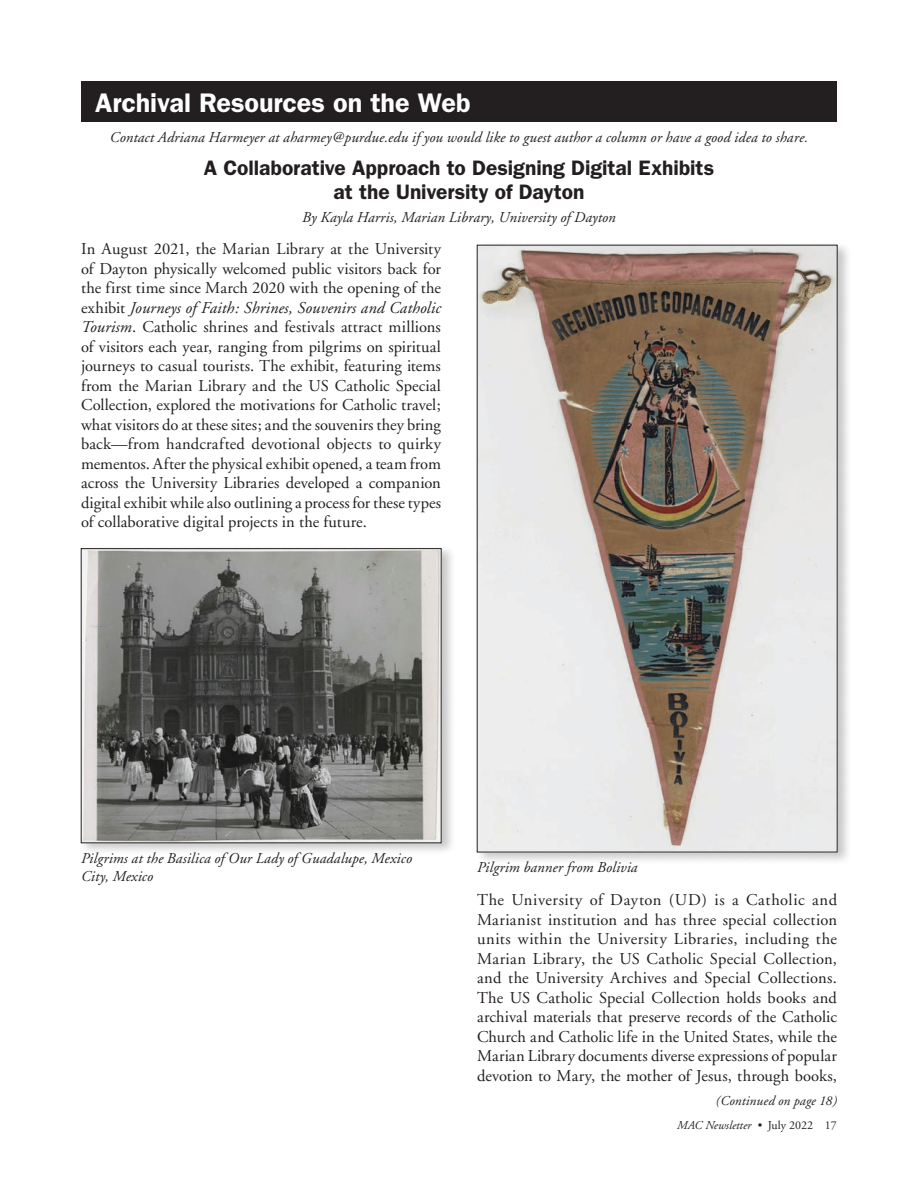
<style>
.page{position:relative;width:918px;height:1188px;background:#fff}
.page>*{position:absolute;margin:0;border:0;box-sizing:border-box;transform-origin:0 0}
.Page_head{font:600 27px "ITC Franklin Gothic Std";letter-spacing:-.005em;color:#fff}
.Big_Article_Headline{font:600 21px/24px "ITC Franklin Gothic Std";color:#231f20;text-align:center}
.Body_Text_2021{font:16.5px/19.5px "Adobe Garamond";letter-spacing:.005em;color:#231f20;text-align:justify}
.Art_Author_2021_span{font:italic 15px "Adobe Garamond";letter-spacing:.01em;color:#231f20}
.Photo_Credits{font:italic 15px/18px "Adobe Garamond";letter-spacing:.01em;color:#231f20}
.Continued{font:italic 13.5px "Adobe Garamond";letter-spacing:.01em;color:#231f20}
.t1{font:italic 12px "Adobe Garamond";color:#231f20}
.s1{font-style:italic}
.s2{font-style:normal}
</style>
<div class="page">
<div style="left:79px;top:545px;width:377px;height:311px;background:#231f20;opacity:.25"></div>
<img style="left:83px;top:550px;width:356px;height:291px">
<div style="left:475px;top:241px;width:377px;height:624px;background:#231f20;opacity:.25"></div>
<img style="left:479px;top:247px;width:356px;height:603px">
<div style="left:81px;top:81px;width:756px;height:41px;background:#231f20"></div>
<p class="Page_head" style="left:95px;top:86px;width:377px">Archival Resources on the Web</p>
<p class="Art_Author_2021_span" style="left:110px;top:130px;width:700px">Contact Adriana Harmeyer at aharmey@purdue.edu if you would like to guest author a column or have a good idea to share.</p>
<p class="Big_Article_Headline" style="left:204px;top:156px;width:512px">A Collaborative Approach to Designing Digital Exhibits at the University of Dayton</p>
<p class="Art_Author_2021_span" style="left:302px;top:209px;width:315px">By Kayla Harris, Marian Library, University of Dayton</p>
<p class="Body_Text_2021" style="left:81px;top:240px;width:362px">In August 2021, the Marian Library at the University of Dayton physically welcomed public visitors back for the first time since March 2020 with the opening of the exhibit <span class="s1">Journeys of Faith: Shrines, Souvenirs and Catholic Tourism</span>. Catholic shrines and festivals attract millions of visitors each year, ranging from pilgrims on spiritual journeys to casual tourists. The exhibit, featuring items from the Marian Library and the US Catholic Special Collection, explored the motivations for Catholic travel; what visitors do at these sites; and the souvenirs they bring back—from handcrafted devotional objects to quirky mementos. After the physical exhibit opened, a team from across the University Libraries developed a companion digital exhibit while also outlining a process for these types of collaborative digital projects in the future.</p>
<p class="Photo_Credits" style="left:81px;top:850px;width:333px">Pilgrims at the Basilica of Our Lady of Guadalupe, Mexico<br>City, Mexico</p>
<p class="Photo_Credits" style="left:477px;top:859px;width:162px">Pilgrim banner from Bolivia</p>
<p class="Body_Text_2021" style="left:477px;top:890px;width:362px">The University of Dayton (UD) is a Catholic and Marianist institution and has three special collection units within the University Libraries, including the Marian Library, the US Catholic Special Collection, and the University Archives and Special Collections.<br>The US Catholic Special Collection holds books and archival materials that preserve records of the Catholic Church and Catholic life in the United States, while the Marian Library documents diverse expressions of popular devotion to Mary, the mother of Jesus, through books,</p>
<p class="Continued" style="left:716px;top:1093px;width:123px">(Continued on page 18)</p>
<p class="t1" style="left:677px;top:1119px;width:161px">MAC Newsletter • <span class="s2">July 2022 17</span></p>
</div>
